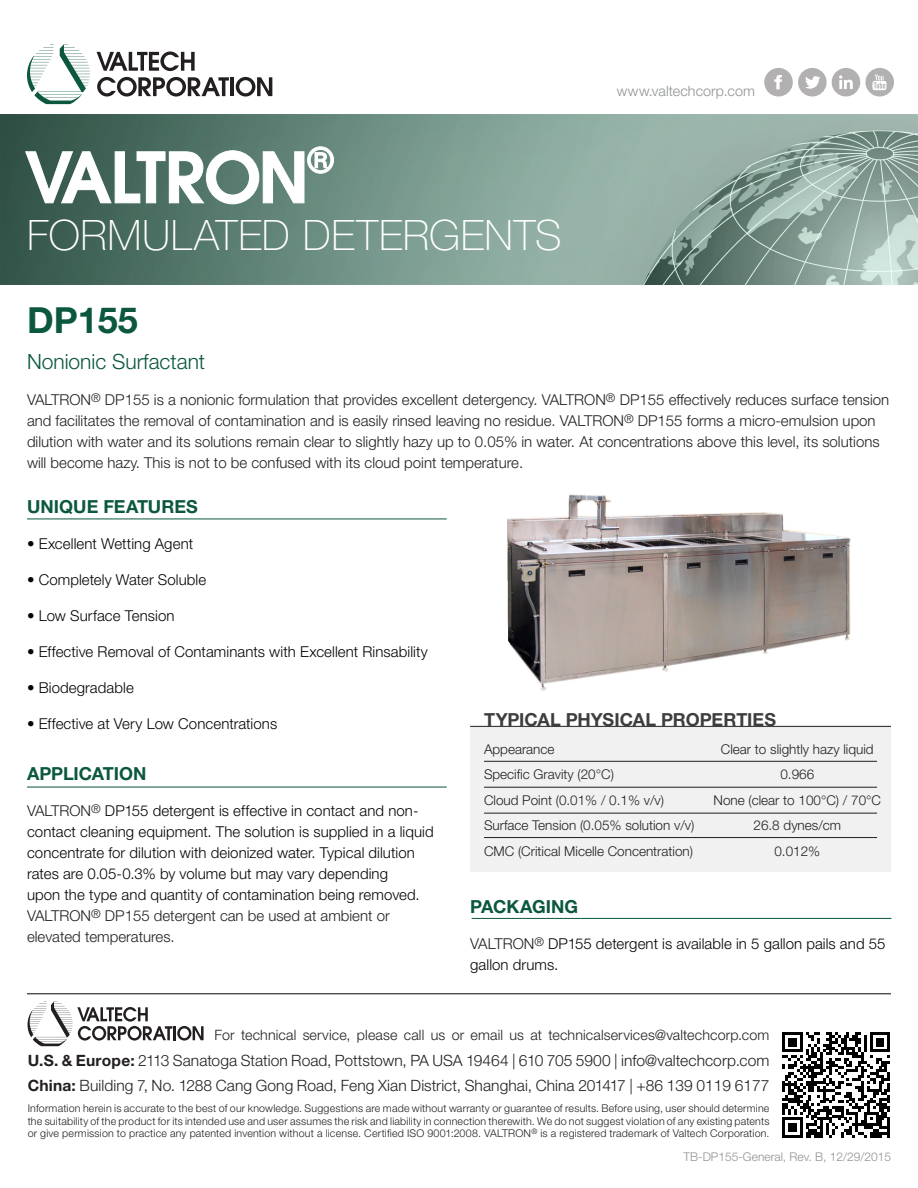
<style>
.page{position:relative;width:918px;height:1188px;background:#fff}
.page>*{position:absolute;margin:0;border:0;box-sizing:border-box;transform-origin:0 0}
.t1{font:100 42px "Helvetica Neue LT Pro";letter-spacing:.01em;color:#fff}
.t2{font:700 36px "Helvetica Neue LT Pro";color:#0b583d}
.t3{font:300 21px "Helvetica Neue LT Pro";color:#0b583d}
.t4{font:700 18px "Helvetica Neue LT Pro";color:#0b583d}
.t5{font:700 18px "Helvetica Neue LT Pro";color:#3e3e3f}
.t6{font:300 15.6px "Helvetica Neue LT Pro";letter-spacing:.005em;color:#231f20}
.t7{font:300 15px/21px "Helvetica Neue LT Pro";letter-spacing:.005em;color:#040503}
.t8{font:300 15px/21px "Helvetica Neue LT Pro";color:#231f20}
.t9{font:300 14.25px "Helvetica Neue LT Pro";letter-spacing:.01em;color:#231f20}
.t10{font:300 14.25px "Helvetica Neue LT Pro";letter-spacing:.01em;color:#8f9194}
.t11{font:300 13.5px "Helvetica Neue LT Pro";color:#231f20}
.t12{font:300 12px "Helvetica Neue LT Pro";color:#8f9194}
.t13{font:300 10.65px/12.8px "Helvetica Neue LT Pro";letter-spacing:.02em;color:#231f20}
.s1{color:#231f20}
.s2{font-weight:700}
</style>
<div class="page">
<img style="left:0;top:114px;width:918px;height:171px">
<hr style="left:27px;top:994px;width:864px;height:1px;background:#0e0608">
<div style="left:470px;top:726px;width:421px;height:146px;background:#f1f1f1"></div>
<svg style="left:25px;top:146px;width:309px;height:58px"></svg>
<svg style="left:96px;top:51px;width:99px;height:20px"></svg>
<svg style="left:97px;top:77px;width:132px;height:20px"></svg>
<hr style="left:231px;top:77px;width:3px;height:19px;background:#231f20">
<svg style="left:236px;top:77px;width:36px;height:20px"></svg>
<svg style="left:27px;top:44px;width:63px;height:60px"></svg>
<svg style="left:764px;top:68px;width:130px;height:28px"></svg>
<hr style="left:27px;top:519px;width:420px;height:1px;background:#0b583d">
<hr style="left:27px;top:787px;width:420px;height:1px;background:#0b583d">
<hr style="left:470px;top:726px;width:421px;height:1px;background:#3e3e3f">
<hr style="left:472px;top:918px;width:419px;height:1px;background:#0b583d">
<hr style="left:484px;top:761px;width:393px;height:1px;background:#231f20">
<hr style="left:484px;top:837px;width:393px;height:1px;background:#231f20">
<hr style="left:484px;top:787px;width:393px;height:1px;background:#231f20">
<hr style="left:484px;top:813px;width:393px;height:1px;background:#231f20">
<img style="left:507px;top:494px;width:344px;height:197px">
<svg style="left:782px;top:1032px;width:108px;height:105px"></svg>
<svg style="left:28px;top:1002px;width:176px;height:44px"></svg>
<p class="t1" style="left:27px;top:211px;width:536px">FORMULATED DETERGENTS</p>
<p class="t10" style="left:617px;top:82px;width:140px">www.valtechcorp.com</p>
<p class="t2" style="left:27px;top:298px;width:112px">DP155</p>
<p class="t3" style="left:27px;top:349px;width:180px">Nonionic Surfactant</p>
<p class="t8" style="left:27px;top:389px;width:864px">VALTRON<sup>®</sup> DP155 is a nonionic formulation that provides excellent detergency. VALTRON<sup>®</sup> DP155 effectively reduces surface tension and facilitates the removal of contamination and is easily rinsed leaving no residue. VALTRON<sup>®</sup> DP155 forms a micro-emulsion upon dilution with water and its solutions remain clear to slightly hazy up to 0.05% in water. At concentrations above this level, its solutions will become hazy. This is not to be confused with its cloud point temperature.</p>
<p class="t4" style="left:27px;top:496px;width:172px">UNIQUE FEATURES</p>
<p class="t7" style="left:27px;top:533px;width:168px">• Excellent Wetting Agent</p>
<p class="t7" style="left:27px;top:569px;width:181px">• Completely Water Soluble</p>
<p class="t7" style="left:27px;top:605px;width:149px">• Low Surface Tension</p>
<p class="t7" style="left:27px;top:641px;width:402px">• Effective Removal of Contaminants with Excellent Rinsability</p>
<p class="t7" style="left:27px;top:677px;width:108px">• Biodegradable</p>
<p class="t7" style="left:27px;top:713px;width:252px">• Effective at Very Low Concentrations</p>
<p class="t4" style="left:27px;top:763px;width:121px">APPLICATION</p>
<p class="t7" style="left:27px;top:800px;width:408px"><span class="s1">VALTRON</span><sup>®</sup> DP155 detergent is effective in contact and non&shy;contact cleaning equipment. The solution is supplied in a liquid concentrate for dilution with deionized water. Typical dilution rates are 0.05-0.3% by volume but may vary depending<br>upon the type and quantity of contamination being removed.<br><span class="s1">VALTRON</span><sup>®</sup> <span class="s1">DP155 detergent can be used at ambient or elevated temperatures.</span></p>
<p class="t5" style="left:484px;top:708px;width:294px">TYPICAL PHYSICAL PROPERTIES</p>
<p class="t11" style="left:484px;top:740px;width:72px">Appearance</p>
<p class="t11" style="left:484px;top:766px;width:131px">Specific Gravity (20°C)</p>
<p class="t11" style="left:484px;top:791px;width:182px">Cloud Point (0.01% / 0.1% v/v)</p>
<p class="t11" style="left:484px;top:817px;width:212px">Surface Tension (0.05% solution v/v)</p>
<p class="t11" style="left:484px;top:842px;width:211px">CMC (Critical Micelle Concentration)</p>
<p class="t11" style="left:721px;top:741px;width:154px">Clear to slightly hazy liquid</p>
<p class="t11" style="left:780px;top:766px;width:35px">0.966</p>
<p class="t11" style="left:714px;top:792px;width:169px">None (clear to 100°C) / 70°C</p>
<p class="t11" style="left:754px;top:817px;width:89px">26.8 dynes/cm</p>
<p class="t11" style="left:774px;top:843px;width:47px">0.012%</p>
<p class="t4" style="left:470px;top:895px;width:110px">PACKAGING</p>
<p class="t7" style="left:470px;top:933px;width:417px"><span class="s1">VALTRON</span><sup>®</sup> DP155 detergent is available in 5 gallon pails and 55 gallon drums.</p>
<p class="t9" style="left:215px;top:1027px;width:556px">For technical service, please call us or email us at technicalservices@valtechcorp.com</p>
<p class="t6" style="left:28px;top:1051px;width:743px"><span class="s2">U.S. &amp; Europe:</span> 2113 Sanatoga Station Road, Pottstown, PA USA 19464 | 610 705 5900 | info@valtechcorp.com</p>
<p class="t6" style="left:28px;top:1076px;width:743px"><span class="s2">China:</span> Building 7, No. 1288 Cang Gong Road, Feng Xian District, Shanghai, China 201417 | +86 139 0119 6177</p>
<p class="t13" style="left:28px;top:1101px;width:743px">Information herein is accurate to the best of our knowledge. Suggestions are made without warranty or guarantee of results. Before using, user should determine the suitability of the product for its intended use and user assumes the risk and liability in connection therewith. We do not suggest violation of any existing patents</p>
<p class="t13" style="left:28px;top:1127px;width:743px">or give permission to practice any patented invention without a license. Certified ISO 9001:2008. VALTRON<sup>®</sup> is a registered trademark of Valtech Corporation.</p>
<p class="t12" style="left:684px;top:1150px;width:209px">TB-DP155-General, Rev. B, 12/29/2015</p>
</div>
